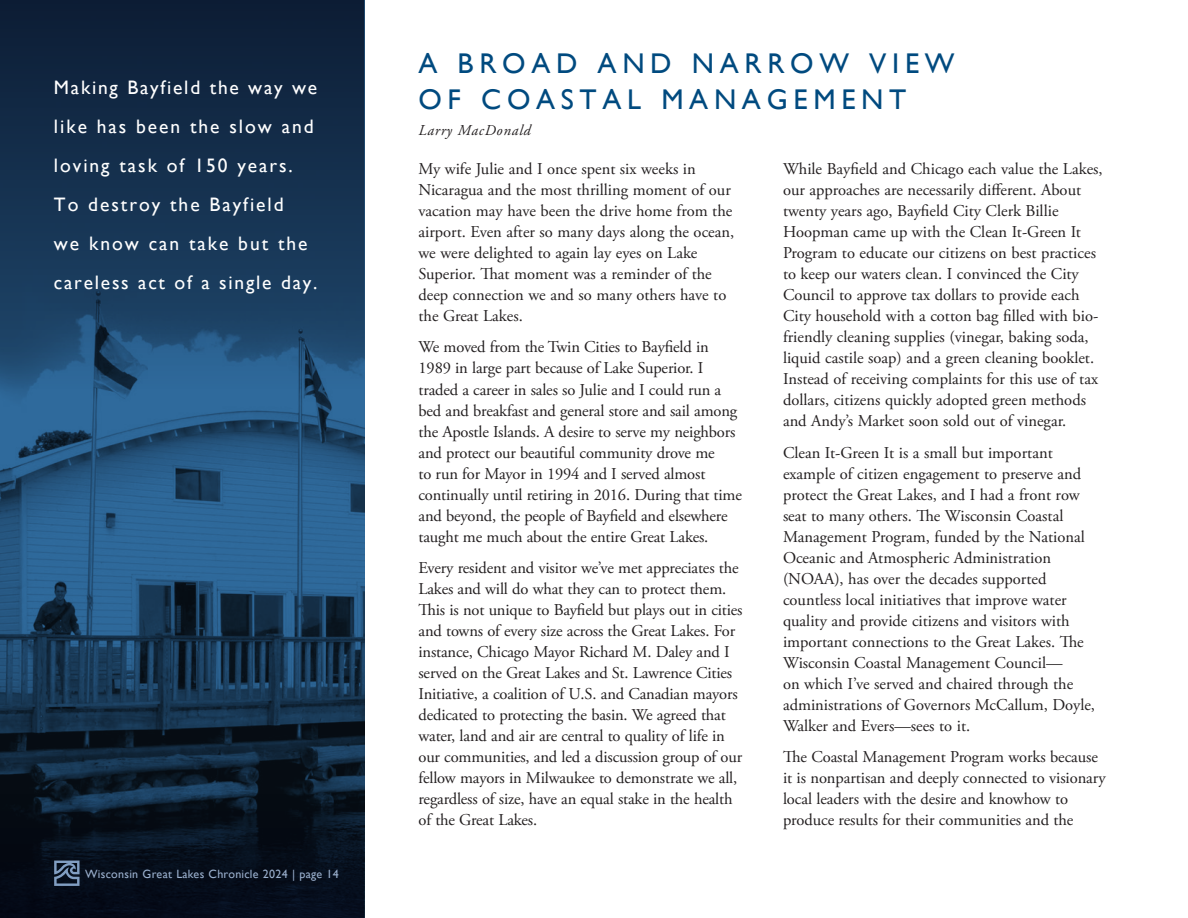
<style>
.page{position:relative;width:1188px;height:918px;background:#fff}
.page>*{position:absolute;margin:0;border:0;box-sizing:border-box;transform-origin:0 0}
.t1{font:28.5px/36px "Gill Sans";letter-spacing:.2em;color:#004a7f}
.t2{font:19.5px/39px "Gill Sans";letter-spacing:.1em;color:#fff}
.t3{font:16.5px/21px "Adobe Garamond Pro";color:#231f20}
.t4{font:italic 15px "Adobe Garamond Pro";letter-spacing:.05em;color:#231f20}
.t5{font:12px "Gill Sans";letter-spacing:.025em;color:#9ab0ce}
</style>
<div class="page">
<img style="left:0;top:406px;width:364px;height:382px">
<svg style="left:0;top:788px;width:364px;height:130px;background:#07111f"></svg>
<svg style="left:0;top:0;width:364px;height:406px;background:#173656"></svg>
<svg style="left:54px;top:861px;width:26px;height:25px"></svg>
<p class="t2" style="left:54px;top:68px;width:265px">Making Bayfield the way we like has been the slow and loving task of 150 years.<br>To destroy the Bayfield<br>we know can take but the careless act of a single day.</p>
<p class="t5" style="left:85px;top:867px;width:255px">Wisconsin Great Lakes Chronicle 2024 | page 14</p>
<h1 class="t1" style="left:418px;top:46px;width:538px">A BROAD AND NARROW VIEW<br>OF COASTAL MANAGEMENT</h1>
<p class="t4" style="left:418px;top:121px;width:114px">Larry MacDonald</p>
<p class="t3" style="left:418px;top:159px;width:317px">My wife Julie and I once spent six weeks in Nicaragua and the most thrilling moment of our vacation may have been the drive home from the airport. Even after so many days along the ocean, we were delighted to again lay eyes on Lake Superior. That moment was a reminder of the deep connection we and so many others have to the Great Lakes.</p>
<p class="t3" style="left:418px;top:337px;width:325px">We moved from the Twin Cities to Bayfield in 1989 in large part because of Lake Superior. I traded a career in sales so Julie and I could run a bed and breakfast and general store and sail among the Apostle Islands. A desire to serve my neighbors and protect our beautiful community drove me<br>to run for Mayor in 1994 and I served almost continually until retiring in 2016. During that time and beyond, the people of Bayfield and elsewhere taught me much about the entire Great Lakes.</p>
<p class="t3" style="left:418px;top:558px;width:326px">Every resident and visitor we’ve met appreciates the Lakes and will do what they can to protect them.<br>This is not unique to Bayfield but plays out in cities and towns of every size across the Great Lakes. For instance, Chicago Mayor Richard M. Daley and I served on the Great Lakes and St. Lawrence Cities Initiative, a coalition of U.S. and Canadian mayors dedicated to protecting the basin. We agreed that water, land and air are central to quality of life in our communities, and led a discussion group of our fellow mayors in Milwaukee to demonstrate we all, regardless of size, have an equal stake in the health of the Great Lakes.</p>
<p class="t3" style="left:783px;top:159px;width:321px">While Bayfield and Chicago each value the Lakes, our approaches are necessarily different. About twenty years ago, Bayfield City Clerk Billie Hoopman came up with the Clean It-Green It Program to educate our citizens on best practices to keep our waters clean. I convinced the City Council to approve tax dollars to provide each City household with a cotton bag filled with bio&shy;friendly cleaning supplies (vinegar, baking soda, liquid castile soap) and a green cleaning booklet.<br>Instead of receiving complaints for this use of tax dollars, citizens quickly adopted green methods and Andy’s Market soon sold out of vinegar.</p>
<p class="t3" style="left:783px;top:442px;width:314px">Clean It-Green It is a small but important example of citizen engagement to preserve and protect the Great Lakes, and I had a front row seat to many others. The Wisconsin Coastal Management Program, funded by the National Oceanic and Atmospheric Administration (NOAA), has over the decades supported countless local initiatives that improve water quality and provide citizens and visitors with important connections to the Great Lakes. The Wisconsin Coastal Management Council—<br>on which I’ve served and chaired through the administrations of Governors McCallum, Doyle, Walker and Evers—sees to it.</p>
<p class="t3" style="left:783px;top:747px;width:324px">The Coastal Management Program works because it is nonpartisan and deeply connected to visionary local leaders with the desire and knowhow to produce results for their communities and the</p>
</div>
